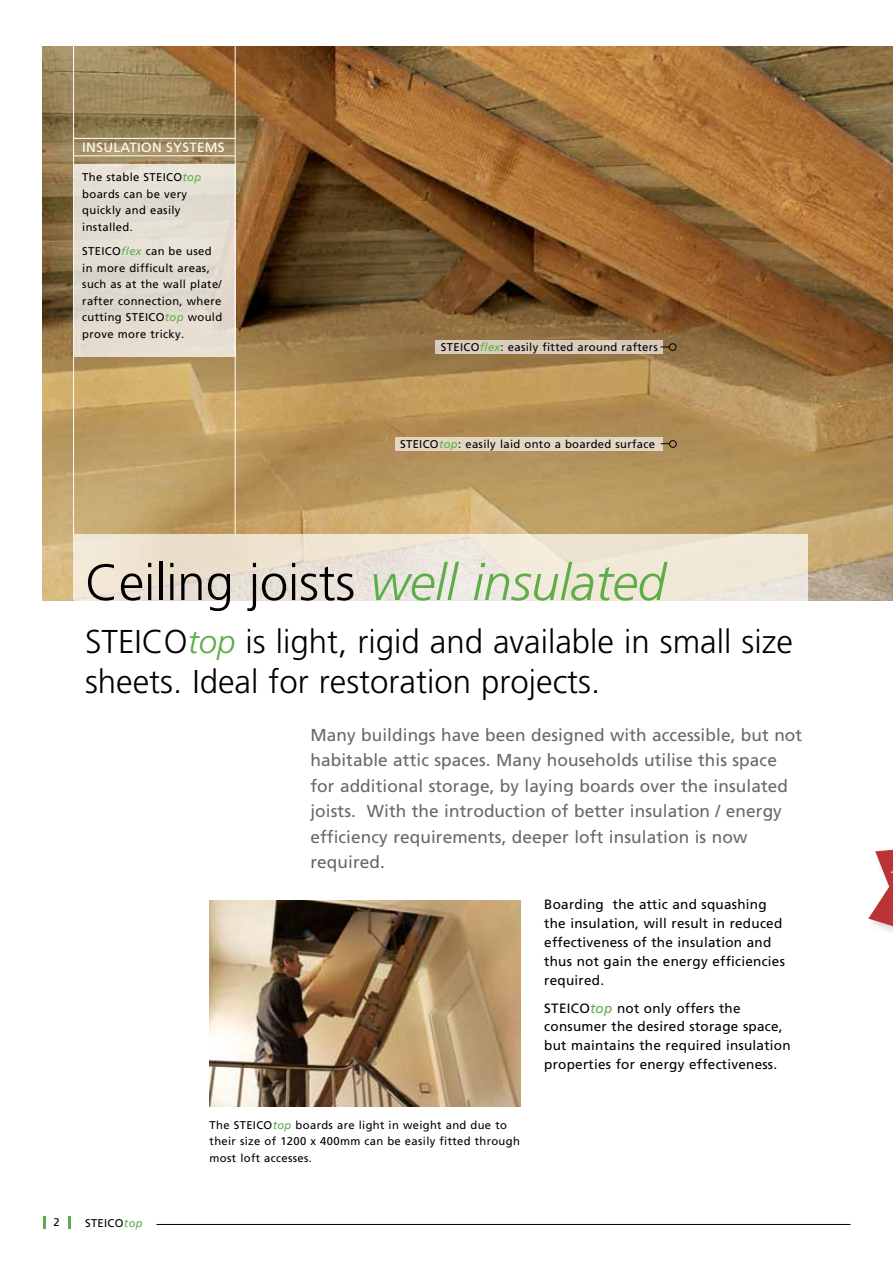
<style>
.page{position:relative;width:893px;height:1263px;background:#fff}
.page>*{position:absolute;margin:0;border:0;box-sizing:border-box;transform-origin:0 0}
.t1{font:300 51px "Frutiger";letter-spacing:-.005em;color:#000}
.t2{font:300 33px/40.5px "Frutiger";color:#000}
.t3{font:17.25px/25.5px "Frutiger";letter-spacing:.005em;color:#6a6864}
.t4{font:13.5px/18.8px "Frutiger";letter-spacing:.02em;color:#000}
.t5{font:13.5px "Frutiger";letter-spacing:.02em;color:#fff}
.t6{font:11.25px/16.5px "Frutiger";letter-spacing:.03em;color:#000}
.s1{font-style:italic;color:#5dad48}
</style>
<div class="page">
<hr style="left:156px;top:1224px;width:694px;height:1px;background:#000">
<svg style="left:43px;top:1216px;width:2px;height:13px"></svg>
<svg style="left:68px;top:1216px;width:3px;height:13px"></svg>
<img style="left:43px;top:47px;width:850px;height:553px">
<svg style="left:73px;top:534px;width:735px;height:67px;fill:#eee6d7"></svg>
<div style="left:74px;top:164px;width:161px;height:192px;background:#e4dcd1"></div>
<hr style="left:73px;top:45px;width:1px;height:489px;background:#fff">
<hr style="left:74px;top:138px;width:161px;height:1px;background:#fff">
<hr style="left:74px;top:156px;width:161px;height:1px;background:#fff">
<hr style="left:235px;top:41px;width:1px;height:493px;background:#fff">
<img style="left:209px;top:900px;width:312px;height:206px">
<div style="left:395px;top:437px;width:267px;height:14px;background:#e3d7c4"></div>
<div style="left:669px;top:440px;width:7px;height:8px;border:1px solid #000;border-radius:50%"></div>
<div style="left:436px;top:340px;width:227px;height:14px;background:#d8cdbc"></div>
<div style="left:669px;top:343px;width:7px;height:8px;border:1px solid #000;border-radius:50%"></div>
<svg style="left:868px;top:850px;width:25px;height:76px"></svg>
<p class="t5" style="left:82px;top:140px;width:48px">Insulation</p>
<p class="t5" style="left:166px;top:140px;width:26px">Systems</p>
<p class="t6" style="left:82px;top:169px;width:120px">The stable STEICO<span class="s1">top </span>boards can be very quickly and easily installed.</p>
<p class="t6" style="left:82px;top:243px;width:141px">STEICO<span class="s1">flex</span> can be used in more difficult areas, such as at the wall plate/ rafter connection, where cutting STEICO<span class="s1">top</span> would prove more tricky.</p>
<p class="t6" style="left:441px;top:339px;width:219px">STEICO<span class="s1">flex</span>: easily fitted around rafters</p>
<p class="t6" style="left:400px;top:436px;width:256px">STEICO<span class="s1">top</span>: easily laid onto a boarded surface</p>
<h1 class="t1" style="left:85px;top:554px;width:582px">Ceiling joists <span class="s1">well insulated</span></h1>
<h2 class="t2" style="left:85px;top:622px;width:709px">STEICO<span class="s1">top</span> is light, rigid and available in small size sheets. Ideal for restoration projects.</h2>
<p class="t3" style="left:310px;top:722px;width:493px">Many buildings have been designed with accessible, but not habitable attic spaces. Many households utilise this space for additional storage, by laying boards over the insulated joists. With the introduction of better insulation / energy efficiency requirements, deeper loft insulation is now required.</p>
<p class="t4" style="left:544px;top:895px;width:242px">Boarding the attic and squashing the insulation, will result in reduced effectiveness of the insulation and thus not gain the energy efficiencies required.</p>
<p class="t4" style="left:544px;top:999px;width:248px">STEICO<span class="s1">top</span> not only offers the consumer the desired storage space, but maintains the required insulation properties for energy effectiveness.</p>
<p class="t6" style="left:54px;top:1214px;width:8px">2</p>
<p class="t6" style="left:85px;top:1214px;width:59px">STEICO<span class="s1">top</span></p>
<p class="t6" style="left:210px;top:1117px;width:312px">The STEICO<span class="s1">top</span> boards are light in weight and due to their size of 1200 x 400mm can be easily fitted through most loft accesses.</p>
</div>
